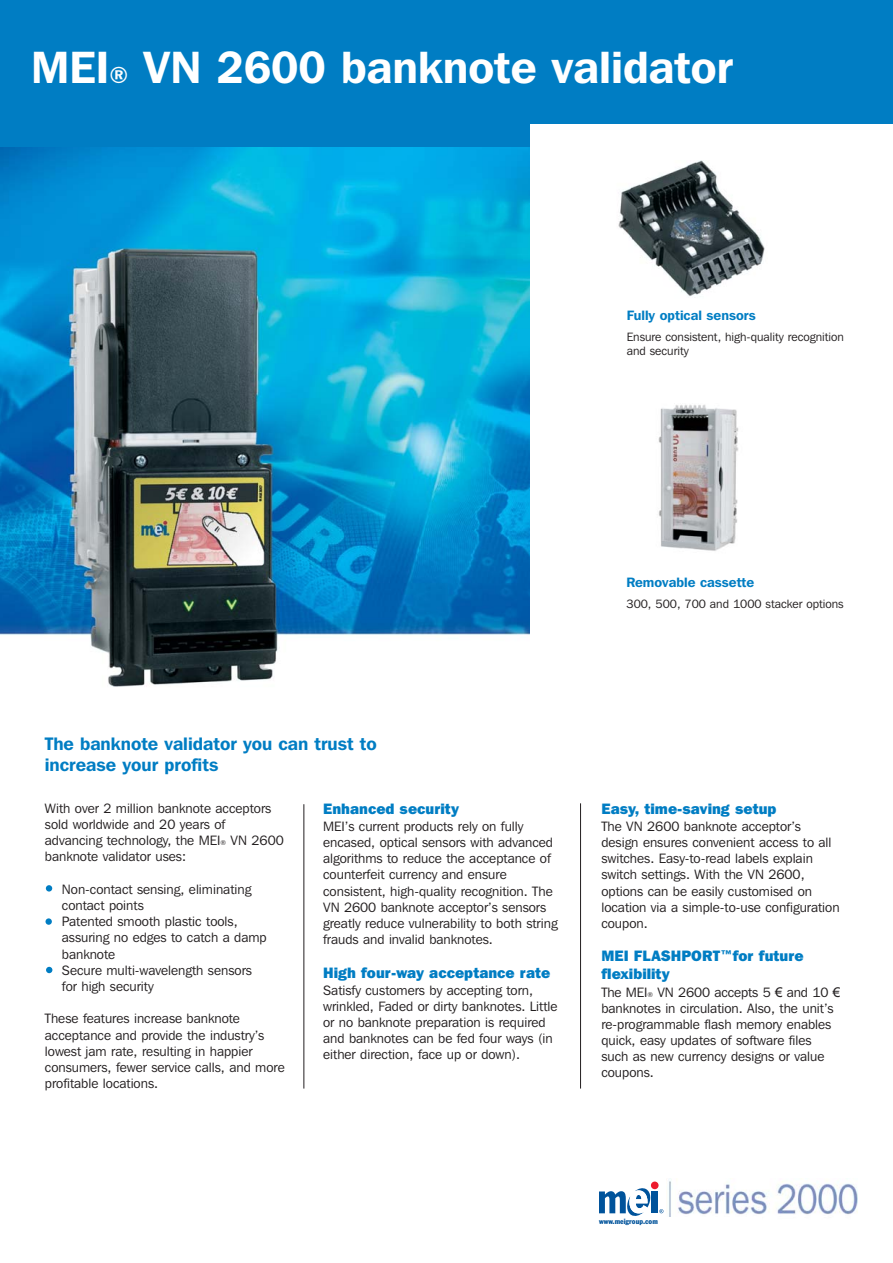
<style>
.page{position:relative;width:893px;height:1263px;background:#fff}
.page>*{position:absolute;margin:0;border:0;box-sizing:border-box;transform-origin:0 0}
.t1{font:600 45px "Franklin Gothic IT Cby BT";color:#fff}
.t2{font:600 18px/21.6px "Franklin Gothic IT Cby BT";color:#007dc3}
.t3{font:800 15px/18px "Franklin Gothic IT Cby BT";color:#007dc3}
.t4{font:13.5px/16.2px "Franklin Gothic IT Cby BT";color:#231f20}
.t5{font:600 13.5px "Franklin Gothic IT Cby BT";color:#007dc3}
.t6{font:12px/14.4px "Franklin Gothic IT Cby BT";color:#231f20}
.t7{font:condensed 7.5px "Franklin Gothic BT";color:#00539b}
.s1{font-size:22.5px}
.s2{font-size:6.75px}
.s3{font-family:"Arial"}
</style>
<div class="page">
<img style="left:0;top:147px;width:529px;height:540px">
<div style="left:0;top:0;width:529px;height:147px;background:#007dc3"></div>
<div style="left:519px;top:0;width:374px;height:123px;background:#007dc3"></div>
<hr style="left:304px;top:804px;width:1px;height:284px;background:#231f20">
<svg style="left:46px;top:885px;width:6px;height:6px"></svg>
<div style="left:46px;top:918px;width:6px;height:7px;background:#007dc3;border-radius:50%"></div>
<svg style="left:46px;top:967px;width:6px;height:6px"></svg>
<hr style="left:580px;top:803px;width:1px;height:285px;background:#231f20">
<img style="left:618px;top:160px;width:147px;height:137px">
<img style="left:658px;top:404px;width:81px;height:147px">
<svg style="left:599px;top:1187px;width:53px;height:29px"></svg>
<div style="left:652px;top:1191px;width:6px;height:22px;background:#00539b"></div>
<div style="left:651px;top:1181px;width:8px;height:8px;background:#ed1b2d;border-radius:50%"></div>
<svg style="left:659px;top:1209px;width:4px;height:4px"></svg>
<img style="left:669px;top:1178px;width:188px;height:39px">
<h1 class="t1" style="left:31px;top:51px;width:704px">MEI<span class="s1">®</span> VN 2600 banknote validator</h1>
<p class="t5" style="left:627px;top:310px;width:131px">Fully optical sensors</p>
<p class="t6" style="left:627px;top:331px;width:219px">Ensure consistent, high-quality recognition and security</p>
<p class="t5" style="left:626px;top:577px;width:129px">Removable cassette</p>
<p class="t6" style="left:626px;top:598px;width:219px">300, 500, 700 and 1000 stacker options</p>
<h2 class="t2" style="left:45px;top:735px;width:334px">The banknote validator you can trust to increase your profits</h2>
<p class="t4" style="left:45px;top:801px;width:240px">With over 2 million banknote acceptors sold worldwide and 20 years of advancing technology, the MEI<span class="s2">®</span> VN 2600 banknote validator uses:</p>
<p class="t4" style="left:62px;top:882px;width:206px">Non-contact sensing, eliminating contact points<br>Patented smooth plastic tools, assuring no edges to catch a damp banknote<br>Secure multi-wavelength sensors for high security</p>
<p class="t4" style="left:45px;top:1012px;width:241px">These features increase banknote acceptance and provide the industry’s lowest jam rate, resulting in happier consumers, fewer service calls, and more profitable locations.</p>
<p class="t3" style="left:323px;top:801px;width:137px">Enhanced security</p>
<p class="t4" style="left:323px;top:819px;width:236px">MEI’s current products rely on fully encased, optical sensors with advanced algorithms to reduce the acceptance of counterfeit currency and ensure consistent, high-quality recognition. The VN 2600 banknote acceptor’s sensors greatly reduce vulnerability to both string frauds and invalid banknotes.</p>
<p class="t3" style="left:323px;top:965px;width:229px">High four-way acceptance rate</p>
<p class="t4" style="left:323px;top:983px;width:236px">Satisfy customers by accepting torn, wrinkled, Faded or dirty banknotes. Little or no banknote preparation is required and banknotes can be fed four ways (in either direction, face up or down).</p>
<p class="t3" style="left:601px;top:801px;width:177px">Easy, time-saving setup</p>
<p class="t4" style="left:601px;top:819px;width:240px">The VN 2600 banknote acceptor’s design ensures convenient access to all switches. Easy-to-read labels explain switch settings. With the VN 2600, options can be easily customised on location via a simple-to-use configuration coupon.</p>
<p class="t3" style="left:601px;top:949px;width:204px">MEI FLASHPORT™for future flexibility</p>
<p class="t4" style="left:601px;top:985px;width:240px">The MEI<span class="s2">®</span> VN 2600 accepts 5 <span class="s3">€</span> and 10 <span class="s3">€ </span>banknotes in circulation. Also, the unit’s re-programmable flash memory enables quick, easy updates of software files such as new currency designs or value coupons.</p>
<p class="t7" style="left:599px;top:1219px;width:60px">www.meigroup.com</p>
</div>
